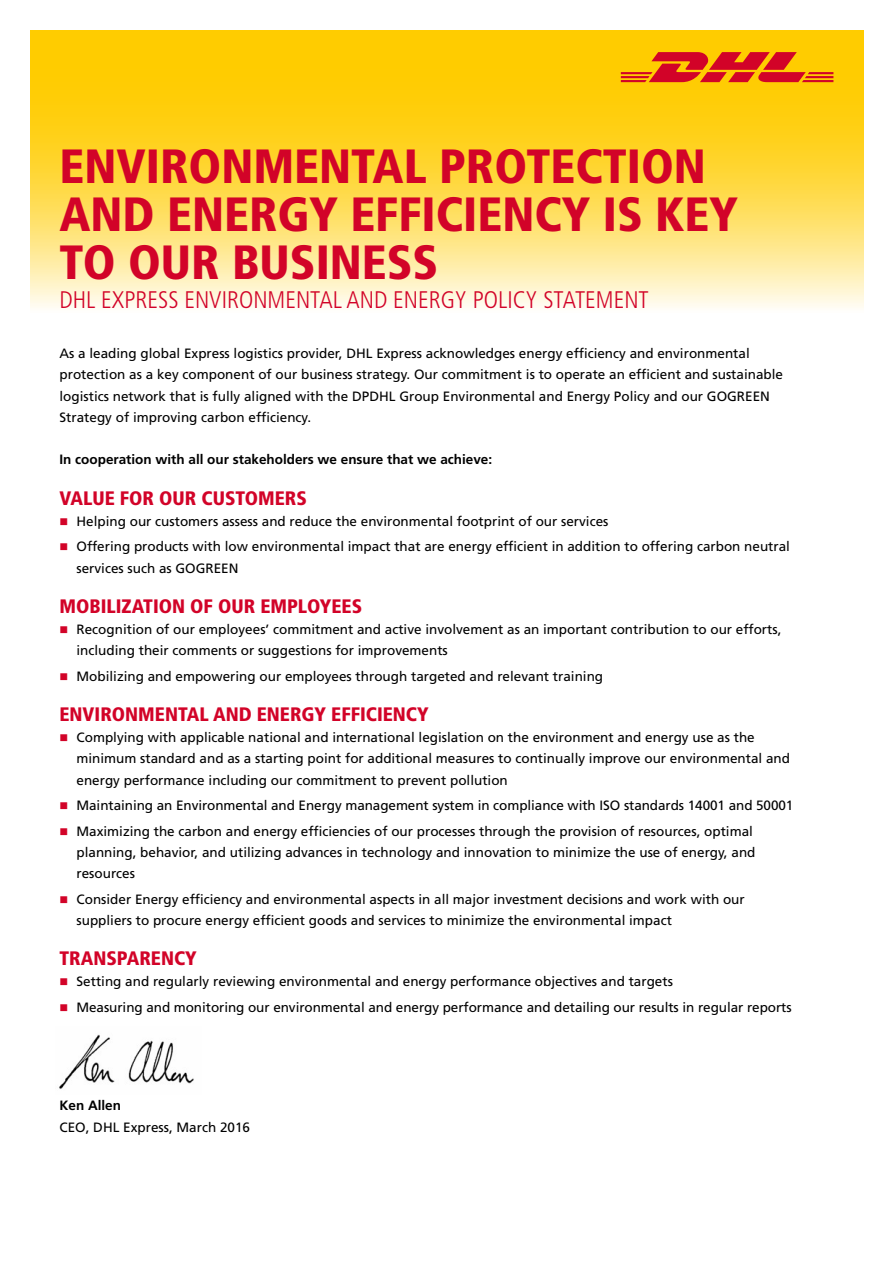
<style>
.page{position:relative;width:893px;height:1263px;background:#fff}
.page>*{position:absolute;margin:0;border:0;box-sizing:border-box;transform-origin:0 0}
._01_Headline_32pt__m{font:900 condensed 48px/48px "Frutiger LT Std";color:#d20328}
._02_Subline_Topline{font:300 condensed 24px "Frutiger LT Std";color:#d20328}
._03_Introductory_tex{font:900 condensed 19.5px "Frutiger LT Std";color:#d20328}
._03_Copy_text_9pt_5m{font:13.5px/21.3px "Frutiger LT Std";color:#000}
._03_Paragraph_header{font:700 13.5px "Frutiger LT Std";color:#000}
.s1{color:#d20328}
</style>
<div class="page">
<svg style="left:30px;top:30px;width:833px;height:278px;background:#feda4c"></svg>
<svg style="left:621px;top:52px;width:212px;height:30px;background:#e65d16"></svg>
<img style="left:59px;top:1034px;width:135px;height:55px">
<p class="_01_Headline_32pt__m" style="left:60px;top:142px;width:680px">ENVIRONMENTAL PROTECTION<br>AND ENERGY EFFICIENCY IS KEY<br>TO OUR BUSINESS</p>
<p class="_02_Subline_Topline" style="left:60px;top:286px;width:591px">DHL EXPRESS ENVIRONMENTAL AND ENERGY POLICY STATEMENT</p>
<p class="_03_Copy_text_9pt_5m" style="left:60px;top:343px;width:725px">As a leading global Express logistics provider, DHL Express acknowledges energy efficiency and environmental protection as a key component of our business strategy. Our commitment is to operate an efficient and sustainable logistics network that is fully aligned with the DPDHL Group Environmental and Energy Policy and our GOGREEN Strategy of improving carbon efficiency.</p>
<p class="_03_Paragraph_header" style="left:60px;top:452px;width:434px">In cooperation with all our stakeholders we ensure that we achieve:</p>
<p class="_03_Introductory_tex" style="left:60px;top:486px;width:249px">VALUE FOR OUR CUSTOMERS</p>
<p class="_03_Copy_text_9pt_5m" style="left:60px;top:510px;width:550px"><span class="s1">■</span> Helping our customers assess and reduce the environmental footprint of our services</p>
<p class="_03_Copy_text_9pt_5m" style="left:77px;top:536px;width:715px;text-indent:-17px"><span class="s1">■</span> Offering products with low environmental impact that are energy efficient in addition to offering carbon neutral services such as GOGREEN</p>
<p class="_03_Introductory_tex" style="left:60px;top:594px;width:304px">MOBILIZATION OF OUR EMPLOYEES</p>
<p class="_03_Copy_text_9pt_5m" style="left:77px;top:619px;width:706px;text-indent:-17px"><span class="s1">■</span> Recognition of our employees’ commitment and active involvement as an important contribution to our efforts, including their comments or suggestions for improvements</p>
<p class="_03_Copy_text_9pt_5m" style="left:60px;top:665px;width:545px"><span class="s1">■</span> Mobilizing and empowering our employees through targeted and relevant training</p>
<p class="_03_Introductory_tex" style="left:60px;top:702px;width:371px">ENVIRONMENTAL AND ENERGY EFFICIENCY</p>
<p class="_03_Copy_text_9pt_5m" style="left:77px;top:727px;width:715px;text-indent:-17px"><span class="s1">■</span> Complying with applicable national and international legislation on the environment and energy use as the minimum standard and as a starting point for additional measures to continually improve our environmental and energy performance including our commitment to prevent pollution</p>
<p class="_03_Copy_text_9pt_5m" style="left:60px;top:795px;width:735px"><span class="s1">■</span> Maintaining an Environmental and Energy management system in compliance with ISO standards 14001 and 50001</p>
<p class="_03_Copy_text_9pt_5m" style="left:77px;top:820px;width:680px;text-indent:-17px"><span class="s1">■</span> Maximizing the carbon and energy efficiencies of our processes through the provision of resources, optimal planning, behavior, and utilizing advances in technology and innovation to minimize the use of energy, and resources</p>
<p class="_03_Copy_text_9pt_5m" style="left:77px;top:888px;width:670px;text-indent:-17px"><span class="s1">■</span> Consider Energy efficiency and environmental aspects in all major investment decisions and work with our suppliers to procure energy efficient goods and services to minimize the environmental impact</p>
<p class="_03_Introductory_tex" style="left:60px;top:946px;width:139px">TRANSPARENCY</p>
<p class="_03_Copy_text_9pt_5m" style="left:60px;top:971px;width:615px"><span class="s1">■</span> Setting and regularly reviewing environmental and energy performance objectives and targets</p>
<p class="_03_Copy_text_9pt_5m" style="left:60px;top:996px;width:734px"><span class="s1">■</span> Measuring and monitoring our environmental and energy performance and detailing our results in regular reports</p>
<p class="_03_Paragraph_header" style="left:60px;top:1098px;width:63px">Ken Allen</p>
<p class="_03_Copy_text_9pt_5m" style="left:60px;top:1116px;width:192px">CEO, DHL Express, March 2016</p>
</div>
